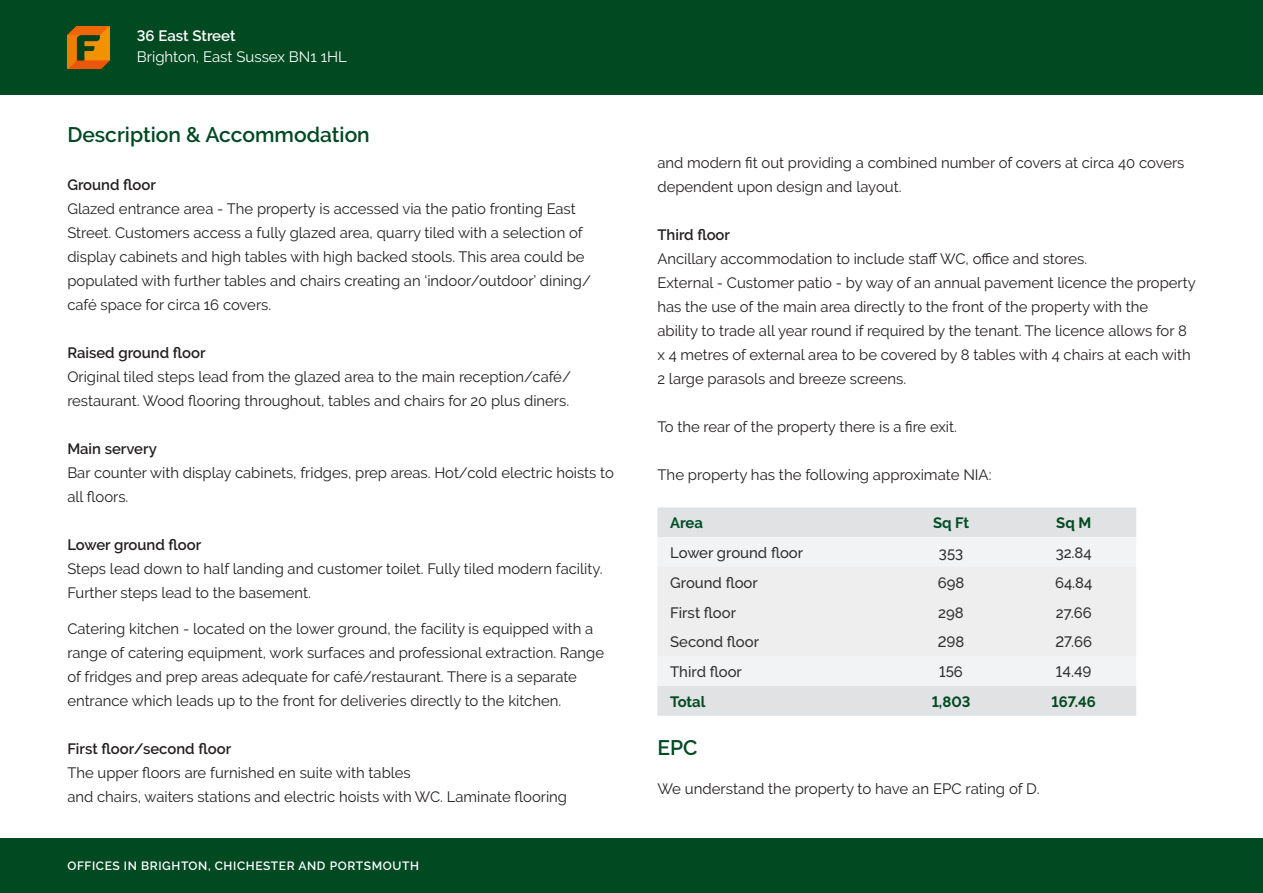
<style>
.page{position:relative;width:1263px;height:893px;background:#fff}
.page>*{position:absolute;margin:0;border:0;box-sizing:border-box;transform-origin:0 0}
.Flude_-_Sub_Header{font:600 21px "Raleway";color:#004921}
.Flude_-_Standard_Paragraph_Text{font:15px/24px "Raleway";color:#231f20}
.t1{font:500 15px "Raleway";color:#312f30}
.Flude_-_Standard_Paragraph_Text-2{font:600 15px "Raleway";color:#231f20}
.t2{font:15px "Raleway";color:#fff}
.t3{font:700 15px "Raleway";color:#004921}
.t4{font:600 15px "Raleway";color:#fff}
.t5{font:700 15px "Raleway";color:#004f28}
.t6{font:600 12px "Raleway";letter-spacing:.05em;color:#fff}
</style>
<div class="page">
<div style="left:0;top:0;width:1263px;height:95px;background:#004921"></div>
<div style="left:0;top:838px;width:1263px;height:55px;background:#004921"></div>
<div style="left:657px;top:507px;width:479px;height:209px;background:#e1e2e4"></div>
<div style="left:657px;top:537px;width:479px;height:149px;background:#f2f3f4"></div>
<div style="left:657px;top:567px;width:479px;height:89px;background:#eeeeef"></div>
<p class="t4" style="left:137px;top:27px;width:100px">36 East Street</p>
<p class="t2" style="left:137px;top:48px;width:212px">Brighton, East Sussex BN1 1HL</p>
<p class="t2" style="left:137px;top:44px;width:263px">Secure South East Convenience Store</p>
<p class="Flude_-_Sub_Header" style="left:67px;top:123px;width:304px">Description &amp; Accommodation</p>
<p class="Flude_-_Standard_Paragraph_Text-2" style="left:67px;top:176px;width:90px">Ground floor</p>
<p class="Flude_-_Standard_Paragraph_Text" style="left:67px;top:197px;width:525px">Glazed entrance area - The property is accessed via the patio fronting East Street. Customers access a fully glazed area, quarry tiled with a selection of display cabinets and high tables with high backed stools. This area could be populated with further tables and chairs creating an ‘indoor/outdoor’ dining/ café space for circa 16 covers.</p>
<p class="Flude_-_Standard_Paragraph_Text-2" style="left:67px;top:344px;width:140px">Raised ground floor</p>
<p class="Flude_-_Standard_Paragraph_Text" style="left:67px;top:365px;width:505px">Original tiled steps lead from the glazed area to the main reception/café/ restaurant. Wood flooring throughout, tables and chairs for 20 plus diners.</p>
<p class="Flude_-_Standard_Paragraph_Text-2" style="left:67px;top:440px;width:91px">Main servery</p>
<p class="Flude_-_Standard_Paragraph_Text" style="left:67px;top:461px;width:548px">Bar counter with display cabinets, fridges, prep areas. Hot/cold electric hoists to all floors.</p>
<p class="Flude_-_Standard_Paragraph_Text-2" style="left:67px;top:536px;width:136px">Lower ground floor</p>
<p class="Flude_-_Standard_Paragraph_Text" style="left:67px;top:557px;width:537px">Steps lead down to half landing and customer toilet. Fully tiled modern facility.<br>Further steps lead to the basement.</p>
<p class="Flude_-_Standard_Paragraph_Text" style="left:67px;top:617px;width:527px">Catering kitchen - located on the lower ground, the facility is equipped with a</p>
<p class="Flude_-_Standard_Paragraph_Text" style="left:67px;top:641px;width:538px">range of catering equipment, work surfaces and professional extraction. Range</p>
<p class="Flude_-_Standard_Paragraph_Text" style="left:67px;top:665px;width:511px">of fridges and prep areas adequate for café/restaurant. There is a separate</p>
<p class="Flude_-_Standard_Paragraph_Text" style="left:67px;top:689px;width:495px">entrance which leads up to the front for deliveries directly to the kitchen.</p>
<p class="Flude_-_Standard_Paragraph_Text-2" style="left:67px;top:740px;width:165px">First floor/second floor</p>
<p class="Flude_-_Standard_Paragraph_Text" style="left:67px;top:761px;width:345px">The upper floors are furnished en suite with tables</p>
<p class="Flude_-_Standard_Paragraph_Text" style="left:67px;top:785px;width:501px">and chairs, waiters stations and electric hoists with WC. Laminate flooring</p>
<p class="t6" style="left:67px;top:858px;width:353px">OFFICES IN BRIGHTON, CHICHESTER AND PORTSMOUTH</p>
<p class="Flude_-_Standard_Paragraph_Text" style="left:657px;top:151px;width:528px">and modern fit out providing a combined number of covers at circa 40 covers</p>
<p class="Flude_-_Standard_Paragraph_Text" style="left:657px;top:175px;width:246px">dependent upon design and layout.</p>
<p class="Flude_-_Standard_Paragraph_Text-2" style="left:657px;top:226px;width:74px">Third floor</p>
<p class="Flude_-_Standard_Paragraph_Text" style="left:657px;top:247px;width:431px">Ancillary accommodation to include staff WC, office and stores.</p>
<p class="Flude_-_Standard_Paragraph_Text" style="left:657px;top:271px;width:540px">External - Customer patio - by way of an annual pavement licence the property</p>
<p class="Flude_-_Standard_Paragraph_Text" style="left:657px;top:295px;width:492px">has the use of the main area directly to the front of the property with the</p>
<p class="Flude_-_Standard_Paragraph_Text" style="left:657px;top:319px;width:531px">ability to trade all year round if required by the tenant. The licence allows for 8</p>
<p class="Flude_-_Standard_Paragraph_Text" style="left:657px;top:343px;width:535px">x 4 metres of external area to be covered by 8 tables with 4 chairs at each with</p>
<p class="Flude_-_Standard_Paragraph_Text" style="left:657px;top:367px;width:250px">2 large parasols and breeze screens.</p>
<p class="Flude_-_Standard_Paragraph_Text" style="left:657px;top:415px;width:301px">To the rear of the property there is a fire exit.</p>
<p class="Flude_-_Standard_Paragraph_Text" style="left:657px;top:463px;width:336px">The property has the following approximate NIA:</p>
<p class="t5" style="left:670px;top:514px;width:34px">Area</p>
<p class="t5" style="left:933px;top:514px;width:38px">Sq Ft</p>
<p class="t3" style="left:1056px;top:514px;width:36px">Sq M</p>
<p class="t1" style="left:670px;top:544px;width:135px">Lower ground floor</p>
<p class="t1" style="left:939px;top:544px;width:26px">353</p>
<p class="t1" style="left:1056px;top:544px;width:38px">32.84</p>
<p class="t1" style="left:670px;top:574px;width:89px">Ground floor</p>
<p class="t1" style="left:938px;top:574px;width:28px">698</p>
<p class="t1" style="left:1055px;top:574px;width:39px">64.84</p>
<p class="t1" style="left:670px;top:604px;width:67px">First floor</p>
<p class="t1" style="left:938px;top:604px;width:27px">298</p>
<p class="t1" style="left:1056px;top:604px;width:37px">27.66</p>
<p class="t1" style="left:670px;top:633px;width:90px">Second floor</p>
<p class="t1" style="left:938px;top:633px;width:28px">298</p>
<p class="t1" style="left:1055px;top:633px;width:38px">27.66</p>
<p class="t1" style="left:670px;top:663px;width:73px">Third floor</p>
<p class="t1" style="left:939px;top:663px;width:25px">156</p>
<p class="t1" style="left:1056px;top:663px;width:37px">14.49</p>
<p class="t3" style="left:670px;top:693px;width:37px">Total</p>
<p class="t3" style="left:932px;top:693px;width:40px">1,803</p>
<p class="t3" style="left:1051px;top:693px;width:46px">167.46</p>
<p class="Flude_-_Sub_Header" style="left:657px;top:735px;width:42px">EPC</p>
<p class="Flude_-_Standard_Paragraph_Text" style="left:657px;top:776px;width:384px">We understand the property to have an EPC rating of D.</p>
</div>
